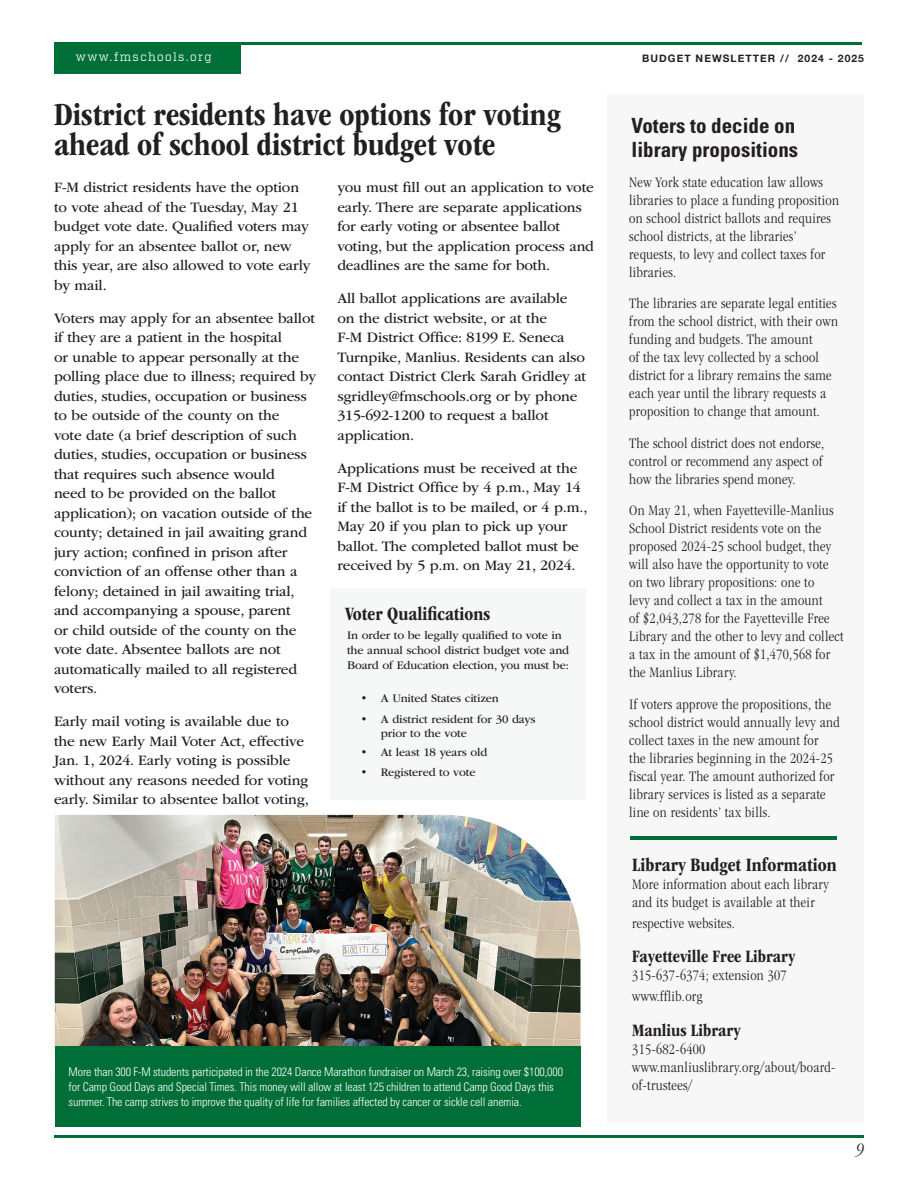
<style>
.page{position:relative;width:918px;height:1188px;background:#fff}
.page>*{position:absolute;margin:0;border:0;box-sizing:border-box;transform-origin:0 0}
.Header_H1{font:700 condensed 33px/30px "ITC Garamond Std";color:#231f20}
.Sidebar_H1{font:700 condensed 21px "Univers LT Std";color:#231f20}
.Header_H1-2{font:700 condensed 19.5px "ITC Garamond Std";color:#231f20}
.t1{font:700 condensed 18px "ITC Garamond Std";color:#231f20}
.t2{font:italic 300 condensed 18px "ITC Garamond Std";color:#231f20}
.Body_Copy_2{font:15px/19.5px "ITC Garamond Std";letter-spacing:-.01em;color:#231f20}
.Q_A_copy{font:300 condensed 15px/18px "ITC Garamond Std";letter-spacing:.02em;color:#231f20}
.Photo_Caption_Copy{font:300 condensed 12px/15px "Univers LT Std";letter-spacing:-.01em;color:#fff}
.Body_Copy_2-2{font:12px/15px "ITC Garamond Std";letter-spacing:-.01em;color:#231f20}
.t3{font:12px "Factoria";letter-spacing:.11em;color:#fff}
.t4{font:700 10.35px "Helvetica Neue";letter-spacing:.1em;color:#231f20}
</style>
<div class="page">
<hr style="left:220px;top:42px;width:642px;height:3px;background:#006e37">
<div style="left:54px;top:42px;width:187px;height:31px;background:#006e37"></div>
<img style="left:55px;top:815px;width:525px;height:231px">
<div style="left:55px;top:1046px;width:525px;height:80px;background:#006e37"></div>
<hr style="left:54px;top:1136px;width:810px;height:2px;background:#006e37">
<div style="left:608px;top:94px;width:256px;height:1029px;background:#f7f7f8"></div>
<hr style="left:630px;top:837px;width:207px;height:3px;background:#006e37">
<div style="left:330px;top:588px;width:256px;height:211px;background:#f6f7f7"></div>
<p class="t3" style="left:76px;top:50px;width:137px">www.fmschools.org</p>
<p class="t4" style="left:642px;top:50px;width:223px">BUDGET NEWSLETTER // 2024 - 2025</p>
<p class="Header_H1" style="left:54px;top:100px;width:508px">District residents have options for voting ahead of school district budget vote</p>
<p class="Body_Copy_2" style="left:54px;top:178px;width:258px">F-M district residents have the option to vote ahead of the Tuesday, May 21 budget vote date. Qualified voters may apply for an absentee ballot or, new this year, are also allowed to vote early by mail.</p>
<p class="Body_Copy_2" style="left:54px;top:308px;width:264px">Voters may apply for an absentee ballot if they are a patient in the hospital<br>or unable to appear personally at the polling place due to illness; required by duties, studies, occupation or business to be outside of the county on the<br>vote date (a brief description of such duties, studies, occupation or business that requires such absence would<br>need to be provided on the ballot application); on vacation outside of the county; detained in jail awaiting grand jury action; confined in prison after conviction of an offense other than a felony; detained in jail awaiting trial, and accompanying a spouse, parent<br>or child outside of the county on the vote date. Absentee ballots are not automatically mailed to all registered voters.</p>
<p class="Body_Copy_2" style="left:54px;top:712px;width:256px">Early mail voting is available due to the new Early Mail Voter Act, effective Jan. 1, 2024. Early voting is possible without any reasons needed for voting early. Similar to absentee ballot voting,</p>
<p class="Body_Copy_2" style="left:337px;top:178px;width:258px">you must fill out an application to vote early. There are separate applications for early voting or absentee ballot voting, but the application process and deadlines are the same for both.</p>
<p class="Body_Copy_2" style="left:337px;top:289px;width:250px">All ballot applications are available on the district website, or at the<br>F-M District Office: 8199 E. Seneca Turnpike, Manlius. Residents can also contact District Clerk Sarah Gridley at sgridley@fmschools.org or by phone 315-692-1200 to request a ballot application.</p>
<p class="Body_Copy_2" style="left:337px;top:458px;width:252px">Applications must be received at the F-M District Office by 4 p.m., May 14 if the ballot is to be mailed, or 4 p.m., May 20 if you plan to pick up your ballot. The completed ballot must be received by 5 p.m. on May 21, 2024.</p>
<p class="Header_H1-2" style="left:345px;top:603px;width:147px">Voter Qualifications</p>
<p class="Body_Copy_2-2" style="left:347px;top:628px;width:224px">In order to be legally qualified to vote in the annual school district budget vote and<br>Board of Education election, you must be:</p>
<p class="Body_Copy_2-2" style="left:361px;top:691px;width:140px">• A United States citizen</p>
<p class="Body_Copy_2-2" style="left:381px;top:713px;width:156px;line-height:13.5px;text-indent:-20px">• A district resident for 30 days prior to the vote</p>
<p class="Body_Copy_2-2" style="left:361px;top:745px;width:128px">• At least 18 years old</p>
<p class="Body_Copy_2-2" style="left:361px;top:765px;width:116px">• Registered to vote</p>
<p class="Photo_Caption_Copy" style="left:69px;top:1064px;width:496px">More than 300 F-M students participated in the 2024 Dance Marathon fundraiser on March 23, raising over $100,000 for Camp Good Days and Special Times. This money will allow at least 125 children to attend Camp Good Days this summer. The camp strives to improve the quality of life for families affected by cancer or sickle cell anemia.</p>
<p class="Sidebar_H1" style="left:632px;top:112px;width:165px">Voters to decide on</p>
<p class="Sidebar_H1" style="left:632px;top:137px;width:168px">library propositions</p>
<p class="Q_A_copy" style="left:629px;top:173px;width:211px">New York state education law allows libraries to place a funding proposition on school district ballots and requires school districts, at the libraries’ requests, to levy and collect taxes for libraries.</p>
<p class="Q_A_copy" style="left:629px;top:295px;width:210px">The libraries are separate legal entities from the school district, with their own funding and budgets. The amount<br>of the tax levy collected by a school district for a library remains the same each year until the library requests a proposition to change that amount.</p>
<p class="Q_A_copy" style="left:629px;top:434px;width:197px;text-align:justify">The school district does not endorse, control or recommend any aspect of how the libraries spend money.</p>
<p class="Q_A_copy" style="left:629px;top:502px;width:216px">On May 21, when Fayetteville-Manlius School District residents vote on the proposed 2024-25 school budget, they will also have the opportunity to vote on two library propositions: one to<br>levy and collect a tax in the amount<br>of $2,043,278 for the Fayetteville Free Library and the other to levy and collect a tax in the amount of $1,470,568 for the Manlius Library.</p>
<p class="Q_A_copy" style="left:629px;top:695px;width:212px">If voters approve the propositions, the school district would annually levy and collect taxes in the new amount for<br>the libraries beginning in the 2024-25 fiscal year. The amount authorized for library services is listed as a separate line on residents’ tax bills.</p>
<p class="Header_H1-2" style="left:632px;top:854px;width:206px">Library Budget Information</p>
<p class="Q_A_copy" style="left:632px;top:875px;width:198px">More information about each library and its budget is available at their</p>
<p class="Q_A_copy" style="left:632px;top:914px;width:104px">respective websites.</p>
<p class="t1" style="left:632px;top:947px;width:165px">Fayetteville Free Library</p>
<p class="Q_A_copy" style="left:632px;top:965px;width:156px;line-height:21px">315-637-6374; extension 307 www.fflib.org</p>
<p class="t1" style="left:632px;top:1020px;width:110px">Manlius Library</p>
<p class="Q_A_copy" style="left:632px;top:1040px;width:205px">315-682-6400 www.manliuslibrary.org/about/board&shy;of-trustees/</p>
<p class="t2" style="left:856px;top:1140px;width:9px">9</p>
</div>
